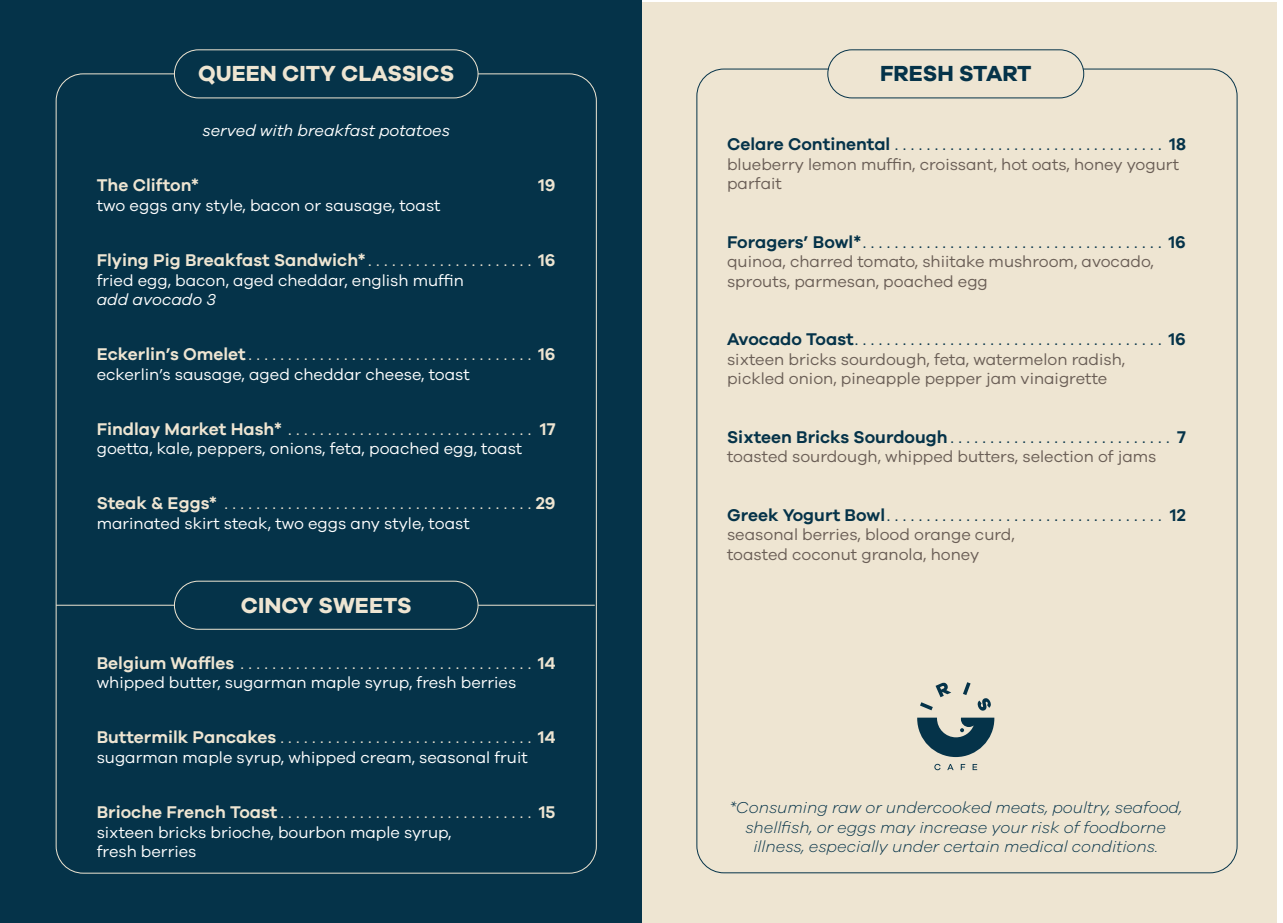
<style>
.page{position:relative;width:1283px;height:923px;background:#fff}
.page>*{position:absolute;margin:0;border:0;box-sizing:border-box;transform-origin:0 0}
.t1{font:700 22.5px "Galano Grotesque";color:#eee5d2}
.t2{font:700 22.5px "Galano Grotesque";color:#053349}
.t3{font:17.5px "Galano Grotesque";color:#eee5d2}
.t4{font:17.5px "Galano Grotesque";color:#053349}
.t5{font:600 17.5px "Galano Grotesque";color:#eee5d2}
.t6{font:16.25px/19.5px "Galano Grotesque";color:#fff}
.t7{font:16.25px/19.5px "Galano Grotesque";color:#6a5e56}
.t8{font:italic 300 16.25px/19.5px "Galano Grotesque";color:#053349;text-align:center}
.t9{font:italic 16.25px "Galano Grotesque";color:#fff}
.s1{font-weight:400}
.s2{font-weight:600}
</style>
<div class="page">
<div style="left:635px;top:2px;width:642px;height:920px;background:#eee5d2"></div>
<div style="left:0;top:0;width:641px;height:922px;background:#053349"></div>
<div style="left:174px;top:49px;width:304px;height:49px;border:1px solid #eee5d2;border-radius:24px"></div>
<hr style="left:56px;top:605px;width:539px;height:1px;background:#eee5d2">
<div style="left:174px;top:581px;width:304px;height:48px;background:#053349;border-radius:24px"></div>
<div style="left:174px;top:581px;width:304px;height:48px;border:1px solid #eee5d2;border-radius:24px"></div>
<svg style="left:917px;top:717px;width:77px;height:40px"></svg>
<svg style="left:920px;top:682px;width:31px;height:28px"></svg>
<svg style="left:963px;top:682px;width:7px;height:13px"></svg>
<svg style="left:977px;top:698px;width:14px;height:12px"></svg>
<svg style="left:934px;top:763px;width:6px;height:7px"></svg>
<svg style="left:947px;top:764px;width:6px;height:6px"></svg>
<svg style="left:960px;top:764px;width:5px;height:6px"></svg>
<svg style="left:972px;top:764px;width:5px;height:6px"></svg>
<div style="left:827px;top:49px;width:257px;height:49px;border:1px solid #053349;border-radius:24px"></div>
<h1 class="t1" style="left:198px;top:60px;width:258px">QUEEN CITY CLASSICS</h1>
<h1 class="t2" style="left:880px;top:60px;width:153px">FRESH START</h1>
<p class="t9" style="left:202px;top:121px;width:249px">served with breakfast potatoes</p>
<p class="t5" style="left:97px;top:175px;width:104px">The Clifton*</p>
<p class="t5" style="left:538px;top:175px;width:19px">19</p>
<p class="t6" style="left:97px;top:195px;width:345px">two eggs any style, bacon or sausage, toast</p>
<p class="t5" style="left:97px;top:249px;width:460px">Flying Pig Breakfast Sandwich* <span class="s1">. . . . . . . . . . . . . . . . . . . . .</span> 16</p>
<p class="t6" style="left:97px;top:270px;width:369px">fried egg, bacon, aged cheddar, english muffin</p>
<p class="t9" style="left:97px;top:290px;width:121px">add avocado 3</p>
<p class="t3" style="left:97px;top:343px;width:460px"><span class="s2">Eckerlin’s Omelet</span> . . . . . . . . . . . . . . . . . . . . . . . . . . . . . . . . . . . . <span class="s2">16</span></p>
<p class="t6" style="left:97px;top:364px;width:374px">eckerlin’s sausage, aged cheddar cheese, toast</p>
<p class="t3" style="left:97px;top:418px;width:460px"><span class="s2">Findlay Market Hash*</span> . . . . . . . . . . . . . . . . . . . . . . . . . . . . . . . <span class="s2">17</span></p>
<p class="t6" style="left:97px;top:438px;width:427px">goetta, kale, peppers, onions, feta, poached egg, toast</p>
<p class="t3" style="left:97px;top:492px;width:460px"><span class="s2">Steak &amp; Eggs*</span> . . . . . . . . . . . . . . . . . . . . . . . . . . . . . . . . . . . . . . . <span class="s2">29</span></p>
<p class="t6" style="left:97px;top:513px;width:374px">marinated skirt steak, two eggs any style, toast</p>
<h1 class="t1" style="left:241px;top:591px;width:172px">CINCY SWEETS</h1>
<p class="t3" style="left:97px;top:652px;width:460px"><span class="s2">Belgium Waffles</span> . . . . . . . . . . . . . . . . . . . . . . . . . . . . . . . . . . . . . <span class="s2">14</span></p>
<p class="t6" style="left:97px;top:672px;width:421px">whipped butter, sugarman maple syrup, fresh berries</p>
<p class="t3" style="left:97px;top:727px;width:460px"><span class="s2">Buttermilk Pancakes</span> . . . . . . . . . . . . . . . . . . . . . . . . . . . . . . . . <span class="s2">14</span></p>
<p class="t6" style="left:97px;top:747px;width:432px">sugarman maple syrup, whipped cream, seasonal fruit</p>
<p class="t3" style="left:97px;top:801px;width:460px"><span class="s2">Brioche French Toast</span> . . . . . . . . . . . . . . . . . . . . . . . . . . . . . . . . <span class="s2">15</span></p>
<p class="t6" style="left:97px;top:821px;width:356px">sixteen bricks brioche, bourbon maple syrup, fresh berries</p>
<p class="t4" style="left:727px;top:134px;width:460px"><span class="s2">Celare Continental</span> . . . . . . . . . . . . . . . . . . . . . . . . . . . . . . . . . . <span class="s2">18</span></p>
<p class="t7" style="left:727px;top:154px;width:453px">blueberry lemon muffin, croissant, hot oats, honey yogurt parfait</p>
<p class="t4" style="left:727px;top:231px;width:460px"><span class="s2">Foragers’ Bowl*</span>. . . . . . . . . . . . . . . . . . . . . . . . . . . . . . . . . . . . . . <span class="s2">16</span></p>
<p class="t7" style="left:727px;top:251px;width:428px">quinoa, charred tomato, shiitake mushroom, avocado, sprouts, parmesan, poached egg</p>
<p class="t4" style="left:727px;top:329px;width:460px"><span class="s2">Avocado Toast</span>. . . . . . . . . . . . . . . . . . . . . . . . . . . . . . . . . . . . . . . <span class="s2">16</span></p>
<p class="t7" style="left:727px;top:349px;width:400px">sixteen bricks sourdough, feta, watermelon radish, pickled onion, pineapple pepper jam vinaigrette</p>
<p class="t4" style="left:727px;top:426px;width:460px"><span class="s2">Sixteen Bricks Sourdough</span> . . . . . . . . . . . . . . . . . . . . . . . . . . . . <span class="s2">7</span></p>
<p class="t7" style="left:727px;top:446px;width:431px">toasted sourdough, whipped butters, selection of jams</p>
<p class="t4" style="left:727px;top:504px;width:460px"><span class="s2">Greek Yogurt Bowl</span>. . . . . . . . . . . . . . . . . . . . . . . . . . . . . . . . . . . <span class="s2">12</span></p>
<p class="t7" style="left:727px;top:524px;width:289px">seasonal berries, blood orange curd, toasted coconut granola, honey</p>
<p class="t8" style="left:729px;top:797px;width:454px">*Consuming raw or undercooked meats, poultry, seafood, shellfish, or eggs may increase your risk of foodborne illness, especially under certain medical conditions.</p>
</div>
